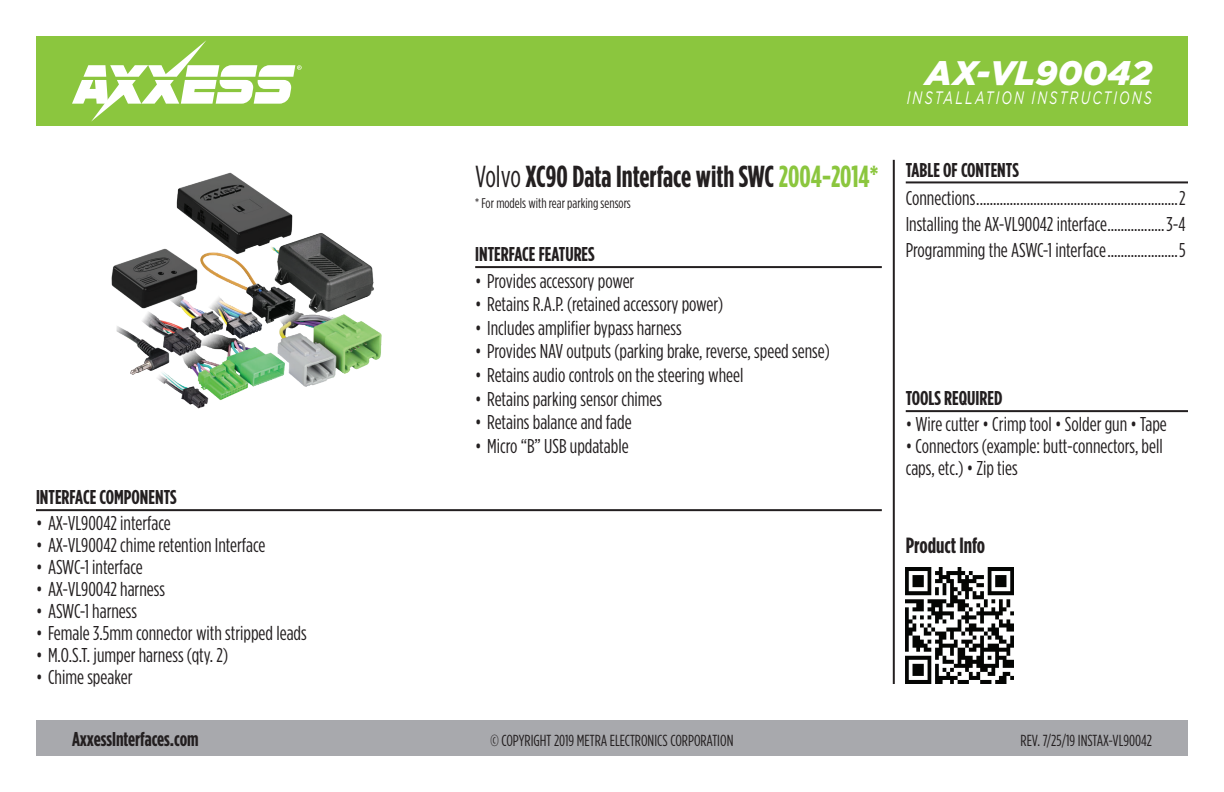
<style>
.page{position:relative;width:1224px;height:792px;background:#fff}
.page>*{position:absolute;margin:0;border:0;box-sizing:border-box;transform-origin:0 0}
.t1{font:italic 900 34px "Gotham";color:#fff}
.t2{font:700 30.4px "Gotham Condensed";color:#231f20;scale:.95 1}
.t3{font:700 22px "Gotham Condensed";color:#231f20}
.t4{font:20px/26px "Gotham Condensed";color:#231f20}
.t5{font:700 20px "Gotham Condensed";color:#231f20}
.t6{font:italic 18px "Gotham";letter-spacing:.165em;color:#fff;scale:.7 1}
.t7{font:16px "Gotham Condensed";color:#231f20}
.t8{font:14px "Gotham Condensed";color:#231f20}
.s1{font-weight:400}
.s2{color:#8bc63e}
</style>
<div class="page">
<div style="left:36px;top:720px;width:1152px;height:36px;background:#a8a9ad"></div>
<hr style="left:893px;top:160px;width:2px;height:524px;background:#231f20">
<div style="left:36px;top:36px;width:1152px;height:90px;background:#8bc63e"></div>
<svg style="left:72px;top:40px;width:230px;height:82px"></svg>
<img style="left:906px;top:568px;width:107px;height:116px">
<hr style="left:475px;top:266px;width:407px;height:2px;background:#231f20">
<hr style="left:36px;top:509px;width:846px;height:2px;background:#231f20">
<hr style="left:906px;top:410px;width:282px;height:2px;background:#231f20">
<hr style="left:906px;top:181px;width:282px;height:2px;background:#231f20">
<img style="left:111px;top:172px;width:271px;height:237px">
<p class="t5" style="left:36px;top:486px;width:142px">INTERFACE COMPONENTS</p>
<p class="t4" style="left:36px;top:510px;width:136px">• AX-VL90042 interface</p>
<p class="t4" style="left:36px;top:532px;width:231px">• AX-VL90042 chime retention Interface</p>
<p class="t4" style="left:36px;top:554px;width:108px">• ASWC-1 interface</p>
<p class="t4" style="left:36px;top:576px;width:131px">• AX-VL90042 harness</p>
<p class="t4" style="left:36px;top:598px;width:103px">• ASWC-1 harness</p>
<p class="t4" style="left:36px;top:620px;width:272px">• Female 3.5mm connector with stripped leads</p>
<p class="t4" style="left:36px;top:642px;width:194px">• M.O.S.T. jumper harness (qty. 2)</p>
<p class="t4" style="left:36px;top:664px;width:98px">• Chime speaker</p>
<h2 class="t2" style="left:475px;top:159px;width:426px"><span class="s1">Volvo</span> XC90 Data Interface with SWC <span class="s2">2004-2014*</span></h2>
<p class="t8" style="left:475px;top:195px;width:157px">* For models with rear parking sensors</p>
<p class="t5" style="left:475px;top:243px;width:121px">INTERFACE FEATURES</p>
<p class="t4" style="left:475px;top:267px;width:161px">• Provides accessory power</p>
<p class="t4" style="left:475px;top:291px;width:250px">• Retains R.A.P. (retained accessory power)</p>
<p class="t4" style="left:475px;top:314px;width:208px">• Includes amplifier bypass harness</p>
<p class="t4" style="left:475px;top:338px;width:356px">• Provides NAV outputs (parking brake, reverse, speed sense)</p>
<p class="t4" style="left:475px;top:362px;width:270px">• Retains audio controls on the steering wheel</p>
<p class="t4" style="left:475px;top:385px;width:188px">• Retains parking sensor chimes</p>
<p class="t4" style="left:475px;top:409px;width:158px">• Retains balance and fade</p>
<p class="t4" style="left:475px;top:432px;width:155px">• Micro “B” USB updatable</p>
<h1 class="t1" style="left:926px;top:53px;width:228px">AX-VL90042</h1>
<p class="t6" style="left:907px;top:88px;width:352px">INSTALLATION INSTRUCTIONS</p>
<p class="t5" style="left:906px;top:158px;width:115px">TABLE OF CONTENTS</p>
<p class="t4" style="left:906px;top:184px;width:281px;text-align:justify">Connections............................................................2<br>Installing the AX-VL90042 interface.................3-4<br>Programming the ASWC-1 interface.....................5</p>
<p class="t5" style="left:906px;top:387px;width:98px">TOOLS REQUIRED</p>
<p class="t4" style="left:906px;top:411px;width:263px">• Wire cutter • Crimp tool • Solder gun • Tape</p>
<p class="t4" style="left:906px;top:435px;width:259px;line-height:22px">• Connectors (example: butt-connectors, bell caps, etc.) • Zip ties</p>
<p class="t3" style="left:906px;top:533px;width:81px">Product Info</p>
<p class="t5" style="left:72px;top:728px;width:128px">AxxessInterfaces.com</p>
<p class="t7" style="left:491px;top:732px;width:244px">© COPYRIGHT 2019 METRA ELECTRONICS CORPORATION</p>
<p class="t7" style="left:1021px;top:732px;width:133px">REV. 7/25/19 INSTAX-VL90042</p>
</div>
